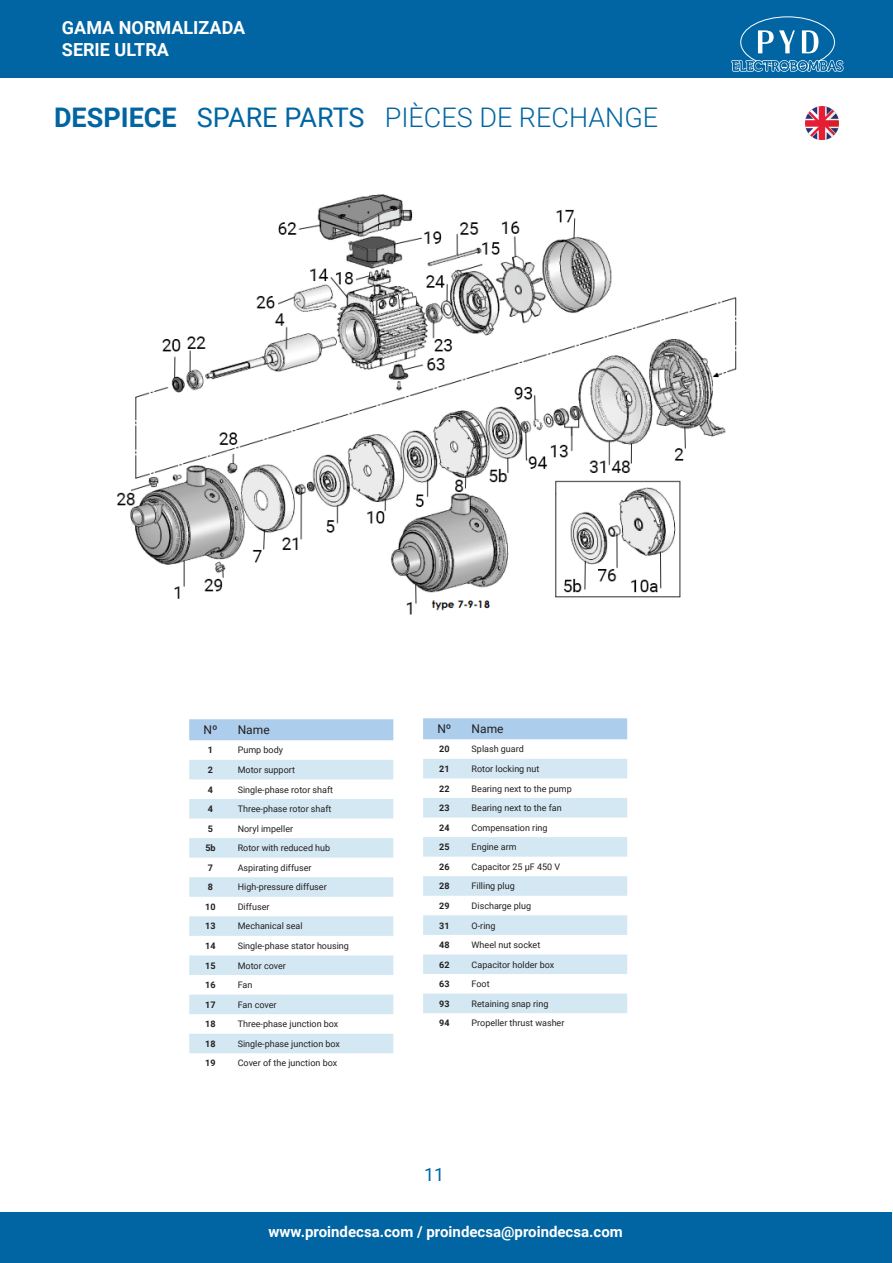
<style>
.page{position:relative;width:893px;height:1263px;background:#fff}
.page>*{position:absolute;margin:0;border:0;box-sizing:border-box;transform-origin:0 0}
.t1{font:300 27px "Roboto";color:#0065a2}
.t2{font:700 18px/21.6px "Roboto";color:#fff}
.t3{font:18px "Roboto";color:#0065a2}
.t4{font:700 15px "Roboto";color:#fff}
.t5{font:12px "Roboto";color:#231f20}
.t6{font:9px "Roboto";color:#231f20}
.t7{font:700 9px "Roboto";color:#231f20}
.s1{font-weight:700}
.s2{font-weight:400}
</style>
<div class="page">
<div style="left:0;top:1px;width:893px;height:77px;background:#0065a2"></div>
<div style="left:0;top:1212px;width:891px;height:51px;background:#0065a2"></div>
<svg style="left:731px;top:30px;width:113px;height:42px"></svg>
<img style="left:117px;top:194px;width:620px;height:421px">
<div style="left:189px;top:719px;width:204px;height:21px;background:#accdeb"></div>
<svg style="left:189px;top:760px;width:204px;height:293px;fill:#d4e8f3"></svg>
<div style="left:423px;top:718px;width:204px;height:21px;background:#accdeb"></div>
<svg style="left:423px;top:759px;width:204px;height:254px;fill:#d8eaf4"></svg>
<img style="left:805px;top:106px;width:34px;height:34px">
<h2 class="t2" style="left:62px;top:16px;width:185px">GAMA NORMALIZADA<br>SERIE ULTRA</h2>
<p class="t1" style="left:54px;top:98px;width:606px"><span class="s1">DESPIECE</span> <span class="s2">SPARE PARTS</span> PIÈCES DE RECHANGE</p>
<p class="t5" style="left:203px;top:722px;width:16px">Nº</p>
<p class="t5" style="left:238px;top:722px;width:33px">Name</p>
<p class="t7" style="left:208px;top:744px;width:7px">1</p>
<p class="t6" style="left:238px;top:744px;width:47px">Pump body</p>
<p class="t7" style="left:208px;top:763px;width:7px">2</p>
<p class="t6" style="left:238px;top:763px;width:59px">Motor support</p>
<p class="t7" style="left:208px;top:783px;width:7px">4</p>
<p class="t6" style="left:238px;top:783px;width:97px">Single-phase rotor shaft</p>
<p class="t7" style="left:208px;top:803px;width:7px">4</p>
<p class="t6" style="left:238px;top:803px;width:95px">Three-phase rotor shaft</p>
<p class="t7" style="left:208px;top:822px;width:7px">5</p>
<p class="t6" style="left:238px;top:822px;width:57px">Noryl impeller</p>
<p class="t7" style="left:205px;top:842px;width:12px">5b</p>
<p class="t6" style="left:238px;top:842px;width:94px">Rotor with reduced hub</p>
<p class="t7" style="left:208px;top:861px;width:7px">7</p>
<p class="t6" style="left:238px;top:861px;width:75px">Aspirating diffuser</p>
<p class="t7" style="left:208px;top:881px;width:7px">8</p>
<p class="t6" style="left:238px;top:881px;width:90px">High-pressure diffuser</p>
<p class="t7" style="left:205px;top:900px;width:12px">10</p>
<p class="t6" style="left:238px;top:900px;width:33px">Diffuser</p>
<p class="t7" style="left:205px;top:920px;width:12px">13</p>
<p class="t6" style="left:238px;top:920px;width:66px">Mechanical seal</p>
<p class="t7" style="left:205px;top:939px;width:12px">14</p>
<p class="t6" style="left:238px;top:939px;width:113px">Single-phase stator housing</p>
<p class="t7" style="left:205px;top:959px;width:12px">15</p>
<p class="t6" style="left:238px;top:959px;width:50px">Motor cover</p>
<p class="t7" style="left:205px;top:979px;width:12px">16</p>
<p class="t6" style="left:238px;top:979px;width:16px">Fan</p>
<p class="t7" style="left:205px;top:998px;width:12px">17</p>
<p class="t6" style="left:238px;top:998px;width:40px">Fan cover</p>
<p class="t7" style="left:205px;top:1018px;width:12px">18</p>
<p class="t6" style="left:238px;top:1018px;width:102px">Three-phase junction box</p>
<p class="t7" style="left:205px;top:1037px;width:12px">18</p>
<p class="t6" style="left:238px;top:1037px;width:104px">Single-phase junction box</p>
<p class="t7" style="left:205px;top:1057px;width:12px">19</p>
<p class="t6" style="left:238px;top:1057px;width:101px">Cover of the junction box</p>
<p class="t5" style="left:437px;top:721px;width:16px">Nº</p>
<p class="t5" style="left:472px;top:721px;width:33px">Name</p>
<p class="t7" style="left:439px;top:743px;width:12px">20</p>
<p class="t6" style="left:472px;top:743px;width:54px">Splash guard</p>
<p class="t7" style="left:439px;top:762px;width:12px">21</p>
<p class="t6" style="left:472px;top:762px;width:69px">Rotor locking nut</p>
<p class="t7" style="left:439px;top:782px;width:12px">22</p>
<p class="t6" style="left:472px;top:782px;width:102px">Bearing next to the pump</p>
<p class="t7" style="left:439px;top:802px;width:12px">23</p>
<p class="t6" style="left:472px;top:802px;width:92px">Bearing next to the fan</p>
<p class="t7" style="left:439px;top:821px;width:12px">24</p>
<p class="t6" style="left:472px;top:821px;width:77px">Compensation ring</p>
<p class="t7" style="left:439px;top:841px;width:12px">25</p>
<p class="t6" style="left:472px;top:841px;width:47px">Engine arm</p>
<p class="t7" style="left:439px;top:860px;width:12px">26</p>
<p class="t6" style="left:472px;top:860px;width:90px">Capacitor 25 μF 450 V</p>
<p class="t7" style="left:439px;top:880px;width:12px">28</p>
<p class="t6" style="left:472px;top:880px;width:45px">Filling plug</p>
<p class="t7" style="left:439px;top:899px;width:12px">29</p>
<p class="t6" style="left:472px;top:899px;width:61px">Discharge plug</p>
<p class="t7" style="left:439px;top:919px;width:12px">31</p>
<p class="t6" style="left:472px;top:919px;width:25px">O-ring</p>
<p class="t7" style="left:439px;top:938px;width:12px">48</p>
<p class="t6" style="left:472px;top:938px;width:70px">Wheel nut socket</p>
<p class="t7" style="left:439px;top:958px;width:12px">62</p>
<p class="t6" style="left:472px;top:958px;width:84px">Capacitor holder box</p>
<p class="t7" style="left:439px;top:978px;width:12px">63</p>
<p class="t6" style="left:472px;top:978px;width:20px">Foot</p>
<p class="t7" style="left:439px;top:997px;width:12px">93</p>
<p class="t6" style="left:472px;top:997px;width:78px">Retaining snap ring</p>
<p class="t7" style="left:439px;top:1017px;width:12px">94</p>
<p class="t6" style="left:472px;top:1017px;width:94px">Propeller thrust washer</p>
<h2 class="t3" style="left:424px;top:1162px;width:22px">11</h2>
<h3 class="t4" style="left:269px;top:1221px;width:356px">www.proindecsa.com / proindecsa@proindecsa.com</h3>
</div>
